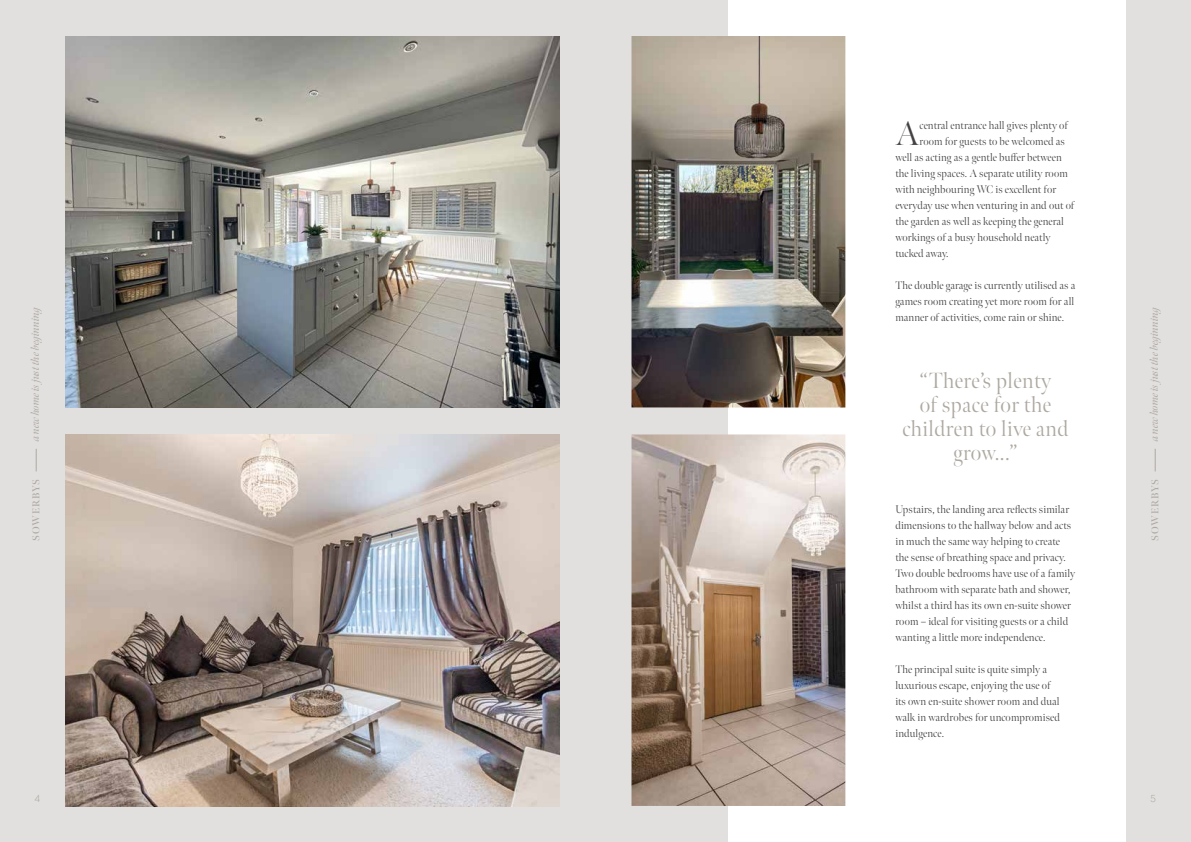
<style>
.page{position:relative;width:1191px;height:842px;background:#fff}
.page>*{position:absolute;margin:0;border:0;box-sizing:border-box;transform-origin:0 0}
.t1{font:300 34px "Meno Banner";color:#434141}
.t2{font:300 22px/24px "Meno Banner";letter-spacing:.02em;color:#ada8a0;text-align:center}
.t3{font:300 11px/16px "Meno Banner";letter-spacing:.01em;color:#434141}
.t4{font:italic 11px "Meno Banner";letter-spacing:-.01em;color:#ada8a0}
.t5{font:600 10px "Meno Banner";letter-spacing:.08em;color:#ada8a0}
.t6{font:300 10px "Quasimoda";color:#ada8a0}
</style>
<div class="page">
<div style="left:0;top:0;width:595px;height:842px;background:#e2e0df"></div>
<div style="left:595px;top:0;width:596px;height:842px;background:#e2e0df"></div>
<svg style="left:36px;top:449px;width:1px;height:22px"></svg>
<svg style="left:1155px;top:449px;width:1px;height:22px"></svg>
<div style="left:728px;top:0;width:397px;height:842px;background:#fff"></div>
<img style="left:631px;top:36px;width:214px;height:371px">
<img style="left:631px;top:434px;width:214px;height:372px">
<img style="left:66px;top:36px;width:493px;height:371px">
<img style="left:66px;top:434px;width:493px;height:372px">
<h1 class="t1" style="left:895px;top:112px;width:25px">A</h1>
<p class="t3" style="left:919px;top:117px;width:150px">central entrance hall gives plenty of</p>
<p class="t3" style="left:919px;top:133px;width:147px">room for guests to be welcomed as</p>
<p class="t3" style="left:895px;top:149px;width:168px">well as acting as a gentle buffer between</p>
<p class="t3" style="left:895px;top:165px;width:174px">the living spaces. A separate utility room</p>
<p class="t3" style="left:895px;top:181px;width:162px">with neighbouring WC is excellent for</p>
<p class="t3" style="left:895px;top:197px;width:180px">everyday use when venturing in and out of</p>
<p class="t3" style="left:895px;top:213px;width:170px">the garden as well as keeping the general</p>
<p class="t3" style="left:895px;top:229px;width:157px">workings of a busy household neatly</p>
<p class="t3" style="left:895px;top:245px;width:55px">tucked away.</p>
<p class="t3" style="left:895px;top:277px;width:181px;text-align:justify">The double garage is currently utilised as a games room creating yet more room for all manner of activities, come rain or shine.</p>
<p class="t4" style="left:29px;top:441px;width:138px;rotate:-90deg">a new home is just the beginning</p>
<p class="t4" style="left:1147px;top:441px;width:138px;rotate:-90deg">a new home is just the beginning</p>
<h2 class="t2" style="left:902px;top:369px;width:168px">“There’s plenty<br>of space for the children to live and grow...”</h2>
<p class="t5" style="left:30px;top:541px;width:63px;rotate:-90deg">SOWERBYS</p>
<p class="t5" style="left:1149px;top:541px;width:63px;rotate:-90deg">SOWERBYS</p>
<p class="t3" style="left:895px;top:501px;width:181px">Upstairs, the landing area reflects similar dimensions to the hallway below and acts in much the same way helping to create the sense of breathing space and privacy.<br>Two double bedrooms have use of a family bathroom with separate bath and shower, whilst a third has its own en-suite shower room – ideal for visiting guests or a child wanting a little more independence.</p>
<p class="t3" style="left:895px;top:661px;width:166px">The principal suite is quite simply a luxurious escape, enjoying the use of its own en-suite shower room and dual walk in wardrobes for uncompromised indulgence.</p>
<p class="t6" style="left:35px;top:791px;width:7px">4</p>
<p class="t6" style="left:1150px;top:791px;width:7px">5</p>
</div>
